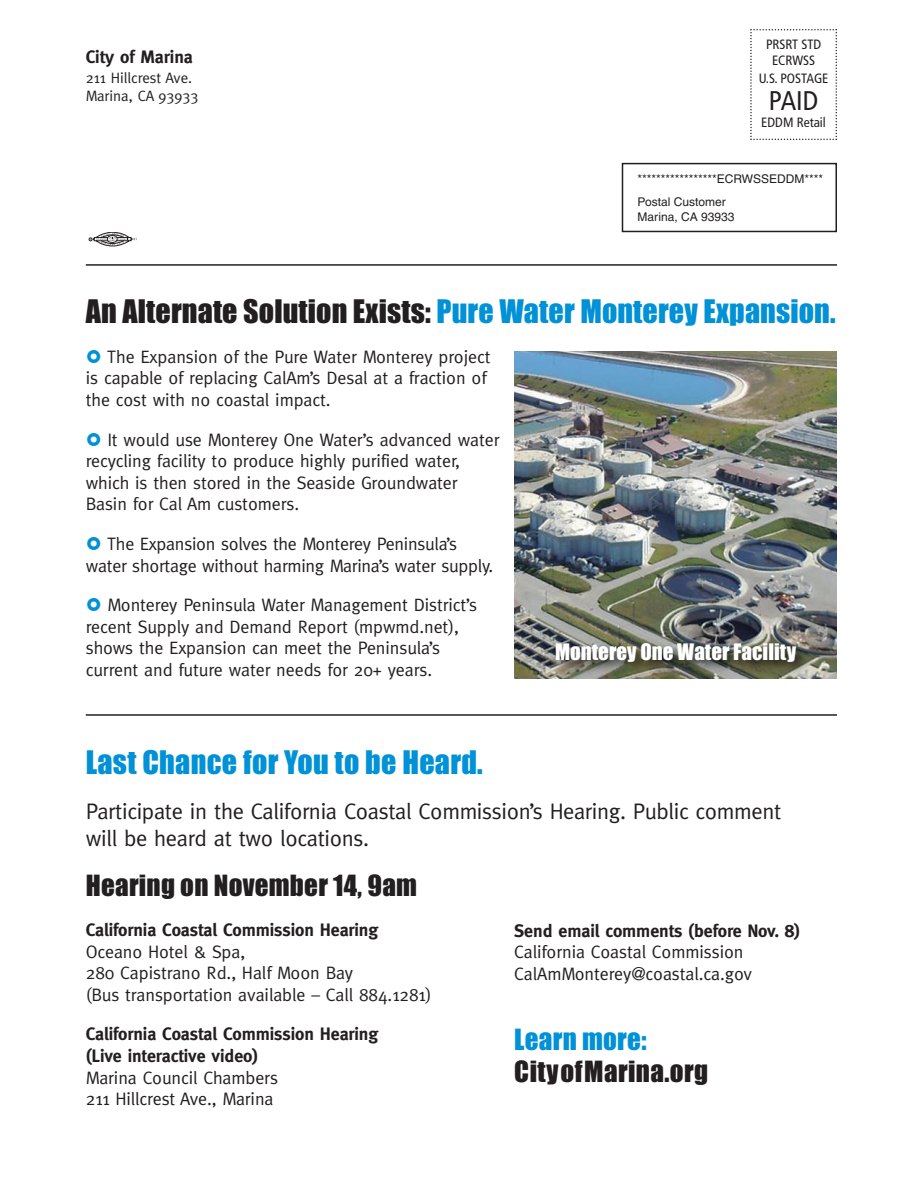
<style>
.page{position:relative;width:918px;height:1188px;background:#fff}
.page>*{position:absolute;margin:0;border:0;box-sizing:border-box;transform-origin:0 0}
.t1{font:30px "Impact";letter-spacing:.005em;color:#0091d6}
.t2{font:27px "Impact";letter-spacing:.01em;color:#231f20}
.t3{font:27px "Impact";letter-spacing:.01em;color:#0091d6}
.t4{font:condensed 27px "Frutiger";color:#231f20}
.t5{font:22.5px/27px "Meta";letter-spacing:-.015em;color:#231f20}
.t6{font:21px "Impact";color:#fff}
.t7{font:18px/21.6px "Meta";letter-spacing:-.005em;color:#231f20}
.t8{font:700 18px/21.6px "Meta";letter-spacing:-.005em;color:#231f20}
.t9{font:15px/18px "Meta";color:#231f20}
.t10{font:condensed 13.5px/16.2px "Frutiger";color:#231f20;text-align:center}
.t11{font:12px/23.4px "Helvetica";color:#231f20}
.s1{color:#231f20}
</style>
<div class="page">
<hr style="left:86px;top:264px;width:751px;height:2px;background:#231f20">
<svg style="left:750px;top:29px;width:87px;height:111px"></svg>
<div style="left:622px;top:163px;width:215px;height:69px;border:2px solid #231f20"></div>
<hr style="left:86px;top:714px;width:751px;height:2px;background:#231f20">
<img style="left:514px;top:351px;width:323px;height:281px">
<img style="left:506px;top:632px;width:331px;height:84px">
<svg style="left:89px;top:232px;width:48px;height:14px"></svg>
<p class="t8" style="left:86px;top:47px;width:109px">City of Marina</p>
<p class="t9" style="left:86px;top:70px;width:114px">211 Hillcrest Ave.<br>Marina, CA 93933</p>
<p class="t10" style="left:766px;top:38px;width:56px">PRSRT STD<br>ECRWSS</p>
<p class="t10" style="left:759px;top:72px;width:71px">U.S. POSTAGE</p>
<h2 class="t4" style="left:769px;top:90px;width:51px">PAID</h2>
<p class="t10" style="left:761px;top:115px;width:66px">EDDM Retail</p>
<p class="t11" style="left:638px;top:168px;width:187px">*****************ECRWSSEDDM****<br>Postal Customer</p>
<p class="t11" style="left:638px;top:206px;width:98px">Marina, CA 93933</p>
<h1 class="t1" style="left:86px;top:302px;width:751px"><span class="s1">An Alternate Solution Exists:</span> Pure Water Monterey Expansion.</h1>
<p class="t7" style="left:86px;top:348px;width:406px;text-indent:21px">The Expansion of the Pure Water Monterey project is capable of replacing CalAm’s Desal at a fraction of the cost with no coastal impact.</p>
<p class="t7" style="left:86px;top:430px;width:415px;text-indent:22px">It would use Monterey One Water’s advanced water recycling facility to produce highly purified water, which is then stored in the Seaside Groundwater Basin for Cal Am customers.</p>
<p class="t7" style="left:86px;top:535px;width:409px;text-indent:21px">The Expansion solves the Monterey Peninsula’s water shortage without harming Marina’s water supply.</p>
<p class="t7" style="left:86px;top:596px;width:393px;text-indent:22px">Monterey Peninsula Water Management District’s recent Supply and Demand Report (mpwmd.net), shows the Expansion can meet the Peninsula’s current and future water needs for 20+ years.</p>
<p class="t6" style="left:555px;top:645px;width:242px">Monterey One Water Facility</p>
<h1 class="t1" style="left:86px;top:753px;width:399px">Last Chance for You to be Heard.</h1>
<p class="t5" style="left:86px;top:800px;width:697px">Participate in the California Coastal Commission’s Hearing. Public comment will be heard at two locations.</p>
<h2 class="t2" style="left:86px;top:877px;width:333px">Hearing on November 14, 9am</h2>
<p class="t8" style="left:86px;top:920px;width:294px">California Coastal Commission Hearing</p>
<p class="t7" style="left:86px;top:943px;width:347px">Oceano Hotel &amp; Spa,<br>280 Capistrano Rd., Half Moon Bay<br>(Bus transportation available – Call 884.1281)</p>
<p class="t8" style="left:86px;top:1024px;width:294px">California Coastal Commission Hearing (Live interactive video)</p>
<p class="t7" style="left:86px;top:1069px;width:194px">Marina Council Chambers<br>211 Hillcrest Ave., Marina</p>
<p class="t8" style="left:514px;top:921px;width:288px">Send email comments (before Nov. 8)</p>
<p class="t7" style="left:514px;top:943px;width:239px">California Coastal Commission<br>CalAmMonterey@coastal.ca.gov</p>
<h2 class="t3" style="left:514px;top:1031px;width:134px">Learn more:</h2>
<h2 class="t2" style="left:514px;top:1063px;width:195px">CityofMarina.org</h2>
</div>
